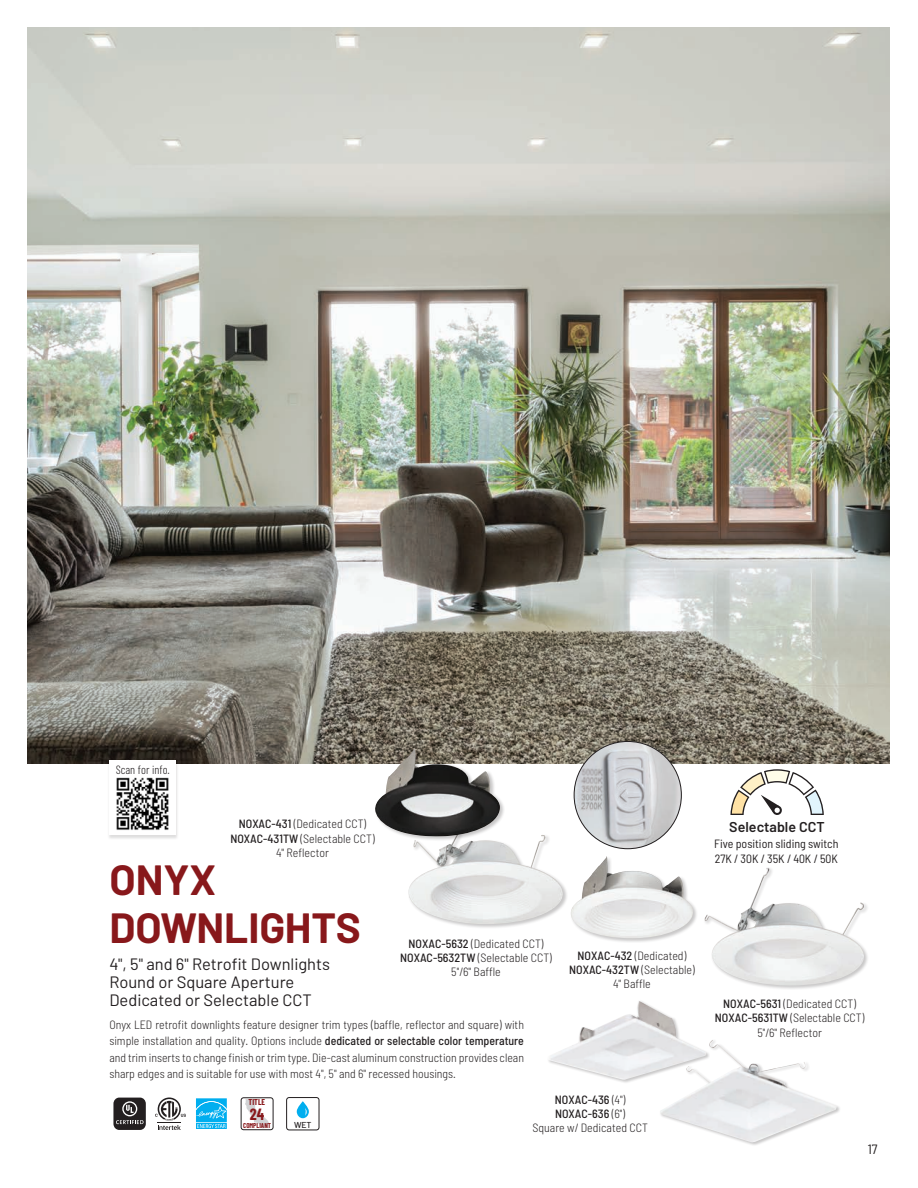
<style>
.page{position:relative;width:918px;height:1188px;background:#fff}
.page>*{position:absolute;margin:0;border:0;box-sizing:border-box;transform-origin:0 0}
.Product_Title{font:700 42.3px/48.6px "Barlow";letter-spacing:-.005em;color:#88181b}
.Product_Subtitle{font:16.5px/18px "Barlow";color:#231f20}
.t1{font:700 16.35px "Barlow Condensed";color:#88181b;scale:.96 1}
.t2{font:600 14.25px "Barlow";color:#231f20}
.t3{font:semi-condensed 13.5px "Barlow";color:#231f20}
.Product_Text{font:300 semi-condensed 12px/14.4px "Barlow";color:#231f20;text-align:center}
.t4{font:semi-condensed 12px/14.4px "Barlow";color:#231f20}
.t5{font:300 12px "Barlow Condensed";color:#231f20}
.t6{font:500 8.7px "Barlow";color:#231f20}
.t7{font:700 8.55px "Barlow Condensed";color:#88181b;scale:.96 1}
.t8{font:700 7.05px "Barlow Condensed";color:#88181b;scale:.96 1}
.s1{font-weight:500}
</style>
<div class="page">
<img style="left:28px;top:27px;width:862px;height:737px">
<div style="left:704px;top:867px;width:165px;height:124px;background:#231f20;opacity:.25"></div>
<img style="left:704px;top:868px;width:160px;height:118px">
<div style="left:407px;top:808px;width:161px;height:121px;background:#231f20;opacity:.25"></div>
<img style="left:409px;top:809px;width:154px;height:116px">
<div style="left:570px;top:856px;width:128px;height:87px;background:#231f20;opacity:.25"></div>
<img style="left:571px;top:856px;width:122px;height:83px">
<div style="left:374px;top:748px;width:131px;height:94px;background:#231f20;opacity:.25"></div>
<img style="left:374px;top:749px;width:126px;height:88px">
<img style="left:574px;top:741px;width:107px;height:108px;border-radius:54px">
<svg style="left:730px;top:769px;width:94px;height:46px"></svg>
<img style="left:660px;top:1040px;width:177px;height:103px">
<div style="left:547px;top:999px;width:163px;height:85px;background:#231f20;opacity:.25"></div>
<img style="left:547px;top:1000px;width:159px;height:80px">
<div style="left:107px;top:761px;width:72px;height:79px;background:#231f20;opacity:.15"></div>
<div style="left:109px;top:761px;width:67px;height:74px;background:#fff"></div>
<img style="left:116px;top:777px;width:53px;height:53px">
<svg style="left:196px;top:1098px;width:31px;height:31px"></svg>
<svg style="left:286px;top:1097px;width:34px;height:34px"></svg>
<div style="left:113px;top:1098px;width:33px;height:32px;background:#231f20;border-radius:6px"></div>
<svg style="left:116px;top:1101px;width:28px;height:23px"></svg>
<svg style="left:240px;top:1097px;width:34px;height:33px"></svg>
<svg style="left:155px;top:1098px;width:31px;height:32px"></svg>
<p class="t5" style="left:116px;top:762px;width:56px">Scan for info.</p>
<p class="Product_Text" style="left:230px;top:816px;width:146px"><span class="s1">NOXAC-431</span> (Dedicated CCT)<br><span class="s1">NOXAC-431TW</span> (Selectable CCT)<br>4" Reflector</p>
<p class="Product_Title" style="left:109px;top:855px;width:253px">ONYX<br>DOWNLIGHTS</p>
<p class="Product_Subtitle" style="left:109px;top:954px;width:222px">4", 5" and 6" Retrofit Downlights<br>Round or Square Aperture<br>Dedicated or Selectable CCT</p>
<p class="Product_Text" style="left:109px;top:1016px;width:416px;line-height:16.5px;text-align:justify">Onyx LED retrofit downlights feature designer trim types (baffle, reflector and square) with simple installation and quality. Options include <span class="s1">dedicated or selectable color temperature </span>and trim inserts to change finish or trim type. Die-cast aluminum construction provides clean sharp edges and is suitable for use with most 4", 5" and 6" recessed housings.</p>
<p class="Product_Text" style="left:400px;top:936px;width:153px"><span class="s1">NOXAC-5632</span> (Dedicated CCT)<br><span class="s1">NOXAC-5632TW</span> (Selectable CCT)<br>5"/6" Baffle</p>
<p class="Product_Text" style="left:569px;top:948px;width:127px"><span class="s1">NOXAC-432</span> (Dedicated)<br><span class="s1">NOXAC-432TW</span> (Selectable)<br>4" Baffle</p>
<p class="t7" style="left:249px;top:1097px;width:19px">TITLE</p>
<p class="t1" style="left:250px;top:1103px;width:16px">24</p>
<p class="t8" style="left:243px;top:1121px;width:31px">COMPLIANT</p>
<p class="t6" style="left:294px;top:1119px;width:19px">WET</p>
<p class="Product_Text" style="left:532px;top:1092px;width:117px"><span class="s1">NOXAC-436</span> (4")<br><span class="s1">NOXAC-636</span> (6")<br>Square w/ Dedicated CCT</p>
<p class="t2" style="left:729px;top:818px;width:97px">Selectable CCT</p>
<p class="t4" style="left:714px;top:836px;width:126px">Five position sliding switch<br>27K / 30K / 35K / 40K / 50K</p>
<p class="Product_Text" style="left:715px;top:996px;width:151px"><span class="s1">NOXAC-5631</span> (Dedicated CCT)<br><span class="s1">NOXAC-5631TW</span> (Selectable CCT)<br>5"/6" Reflector</p>
<p class="t3" style="left:868px;top:1141px;width:11px">17</p>
</div>
